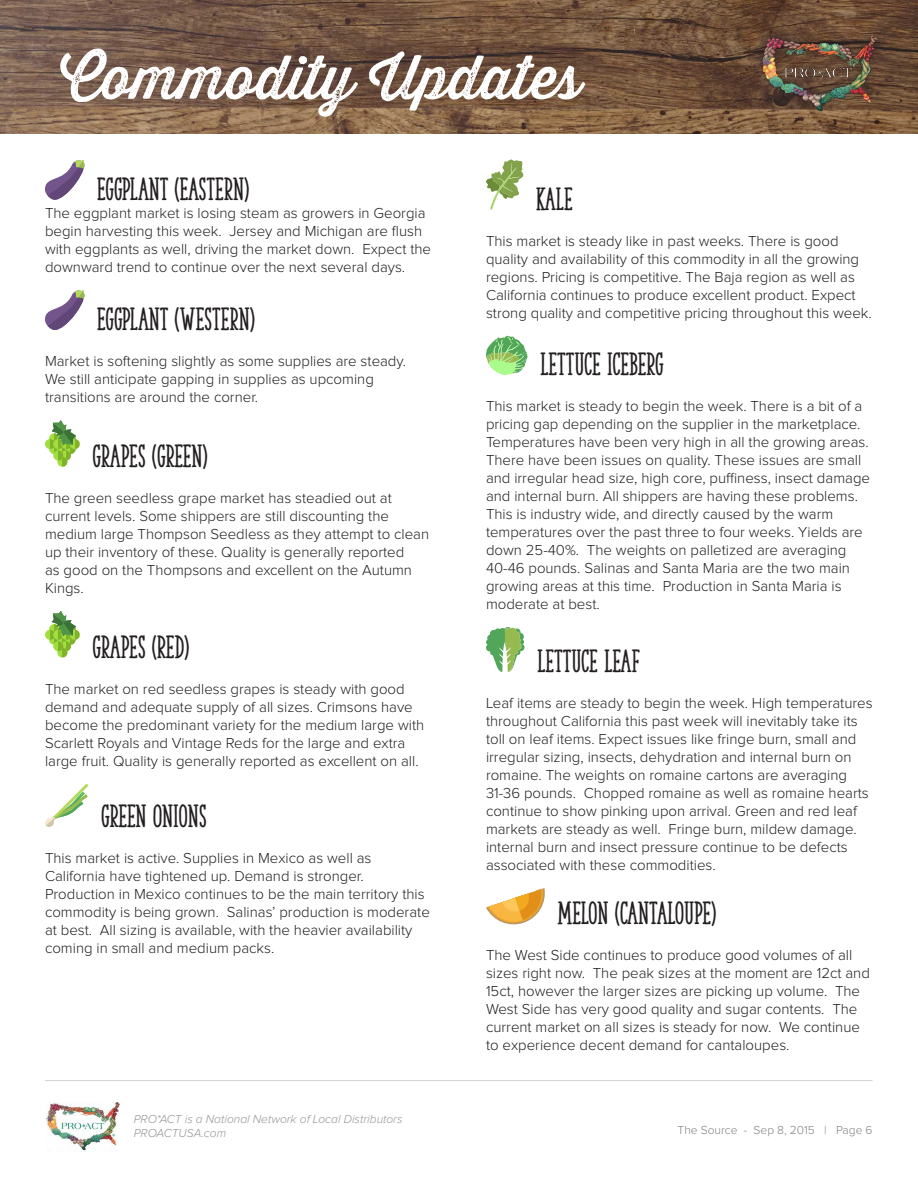
<style>
.page{position:relative;width:918px;height:1188px;background:#fff}
.page>*{position:absolute;margin:0;border:0;box-sizing:border-box;transform-origin:0 0}
.t1{font:60px "Thirsty Rough Reg One";color:#fff}
.t2{font:30px "The Serif Hand Extrablack";color:#231f20}
.t3{font:700 27px "Proxima Nova";color:#fff}
.t4{font:300 15px/18px "Proxima Nova";color:#231f20}
.t5{font:italic 300 12px/14.4px "Proxima Nova";color:#939598}
.t6{font:300 12px "Proxima Nova";color:#808285}
</style>
<div class="page">
<img style="left:46px;top:1102px;width:74px;height:49px">
<hr style="left:45px;top:1080px;width:828px;height:1px;background:#d1d2d4">
<img style="left:0;top:0;width:918px;height:134px">
<div style="left:752px;top:25px;width:133px;height:94px;background:#231f20;opacity:.6"></div>
<img style="left:761px;top:36px;width:115px;height:76px">
<svg style="left:45px;top:160px;width:40px;height:40px"></svg>
<svg style="left:45px;top:290px;width:40px;height:40px"></svg>
<svg style="left:49px;top:433px;width:10px;height:10px"></svg>
<svg style="left:49px;top:444px;width:10px;height:10px"></svg>
<svg style="left:71px;top:448px;width:5px;height:6px"></svg>
<div style="left:45px;top:439px;width:10px;height:10px;background:#a1de40;border-radius:50%"></div>
<div style="left:50px;top:439px;width:5px;height:10px;background:#80b329"></div>
<div style="left:53px;top:439px;width:10px;height:10px;background:#a1de40;border-radius:50%"></div>
<div style="left:58px;top:439px;width:5px;height:10px;background:#80b329"></div>
<svg style="left:67px;top:446px;width:4px;height:3px"></svg>
<div style="left:70px;top:439px;width:10px;height:10px;background:#a1de40;border-radius:50%"></div>
<div style="left:75px;top:439px;width:5px;height:10px;background:#80b329"></div>
<div style="left:61px;top:451px;width:10px;height:10px;background:#a1de40;border-radius:50%"></div>
<div style="left:66px;top:451px;width:5px;height:10px;background:#80b329"></div>
<svg style="left:57px;top:457px;width:10px;height:10px"></svg>
<div style="left:62px;top:457px;width:5px;height:9px;background:#80b329"></div>
<div style="left:53px;top:451px;width:10px;height:10px;background:#a1de40;border-radius:50%"></div>
<div style="left:58px;top:451px;width:5px;height:10px;background:#80b329"></div>
<svg style="left:52px;top:420px;width:24px;height:26px"></svg>
<div style="left:49px;top:624px;width:10px;height:10px;background:#a1de40;border-radius:50%"></div>
<div style="left:49px;top:635px;width:10px;height:10px;background:#a1de40;border-radius:50%"></div>
<div style="left:54px;top:635px;width:5px;height:10px;background:#80b329"></div>
<div style="left:57px;top:635px;width:10px;height:10px;background:#a1de40;border-radius:50%"></div>
<svg style="left:62px;top:635px;width:5px;height:10px"></svg>
<div style="left:71px;top:635px;width:5px;height:10px;background:#80b329"></div>
<div style="left:45px;top:630px;width:10px;height:10px;background:#a1de40;border-radius:50%"></div>
<div style="left:50px;top:630px;width:5px;height:10px;background:#80b329"></div>
<div style="left:53px;top:630px;width:10px;height:10px;background:#a1de40;border-radius:50%"></div>
<div style="left:58px;top:630px;width:5px;height:10px;background:#80b329"></div>
<svg style="left:67px;top:636px;width:4px;height:4px"></svg>
<div style="left:70px;top:630px;width:10px;height:10px;background:#a1de40;border-radius:50%"></div>
<div style="left:75px;top:630px;width:5px;height:10px;background:#80b329"></div>
<div style="left:61px;top:641px;width:10px;height:10px;background:#a1de40;border-radius:50%"></div>
<div style="left:66px;top:641px;width:5px;height:10px;background:#80b329"></div>
<div style="left:57px;top:648px;width:10px;height:10px;background:#a1de40;border-radius:50%"></div>
<div style="left:62px;top:648px;width:5px;height:9px;background:#80b329"></div>
<div style="left:53px;top:641px;width:10px;height:10px;background:#a1de40;border-radius:50%"></div>
<div style="left:58px;top:641px;width:5px;height:10px;background:#80b329"></div>
<svg style="left:52px;top:611px;width:24px;height:25px"></svg>
<svg style="left:45px;top:784px;width:44px;height:43px"></svg>
<svg style="left:486px;top:160px;width:37px;height:50px"></svg>
<svg style="left:486px;top:336px;width:41px;height:39px"></svg>
<svg style="left:486px;top:627px;width:39px;height:45px"></svg>
<svg style="left:486px;top:888px;width:59px;height:37px"></svg>
<h1 class="t1" style="left:60px;top:33px;width:523px">Commodity Updates</h1>
<h3 class="t3" style="left:223px;top:84px;width:146px">Sep 8, 2015</h3>
<h2 class="t2" style="left:97px;top:171px;width:153px">EGGPLANT (EASTERN)</h2>
<p class="t4" style="left:45px;top:204px;width:388px">The eggplant market is losing steam as growers in Georgia begin harvesting this week. Jersey and Michigan are flush with eggplants as well, driving the market down. Expect the downward trend to continue over the next several days.</p>
<h2 class="t2" style="left:97px;top:301px;width:159px">EGGPLANT (WESTERN)</h2>
<p class="t4" style="left:45px;top:353px;width:363px">Market is softening slightly as some supplies are steady.<br>We still anticipate gapping in supplies as upcoming transitions are around the corner.</p>
<h2 class="t2" style="left:93px;top:438px;width:117px">GRAPES (GREEN)</h2>
<p class="t4" style="left:45px;top:489px;width:386px">The green seedless grape market has steadied out at current levels. Some shippers are still discounting the medium large Thompson Seedless as they attempt to clean up their inventory of these. Quality is generally reported<br>as good on the Thompsons and excellent on the Autumn Kings.</p>
<h2 class="t2" style="left:93px;top:628px;width:98px">GRAPES (RED)</h2>
<p class="t4" style="left:45px;top:680px;width:381px">The market on red seedless grapes is steady with good demand and adequate supply of all sizes. Crimsons have become the predominant variety for the medium large with Scarlett Royals and Vintage Reds for the large and extra large fruit. Quality is generally reported as excellent on all.</p>
<h2 class="t2" style="left:101px;top:798px;width:107px">GREEN ONIONS</h2>
<p class="t4" style="left:45px;top:850px;width:386px">This market is active. Supplies in Mexico as well as California have tightened up. Demand is stronger.<br>Production in Mexico continues to be the main territory this commodity is being grown. Salinas’ production is moderate at best. All sizing is available, with the heavier availability coming in small and medium packs.</p>
<p class="t5" style="left:134px;top:1112px;width:270px">PRO*ACT is a National Network of Local Distributors<br>PROACTUSA.com</p>
<h2 class="t2" style="left:536px;top:181px;width:38px">KALE</h2>
<p class="t4" style="left:486px;top:232px;width:387px">This market is steady like in past weeks. There is good quality and availability of this commodity in all the growing regions. Pricing is competitive. The Baja region as well as California continues to produce excellent product. Expect strong quality and competitive pricing throughout this week.</p>
<h2 class="t2" style="left:540px;top:346px;width:125px">LETTUCE ICEBERG</h2>
<p class="t4" style="left:486px;top:398px;width:386px">This market is steady to begin the week. There is a bit of a pricing gap depending on the supplier in the marketplace.<br>Temperatures have been very high in all the growing areas.<br>There have been issues on quality. These issues are small and irregular head size, high core, puffiness, insect damage and internal burn. All shippers are having these problems.<br>This is industry wide, and directly caused by the warm temperatures over the past three to four weeks. Yields are down 25-40%. The weights on palletized are averaging 40-46 pounds. Salinas and Santa Maria are the two main growing areas at this time. Production in Santa Maria is moderate at best.</p>
<h2 class="t2" style="left:537px;top:643px;width:104px">LETTUCE LEAF</h2>
<p class="t4" style="left:486px;top:695px;width:388px">Leaf items are steady to begin the week. High temperatures throughout California this past week will inevitably take its toll on leaf items. Expect issues like fringe burn, small and irregular sizing, insects, dehydration and internal burn on romaine. The weights on romaine cartons are averaging 31-36 pounds. Chopped romaine as well as romaine hearts continue to show pinking upon arrival. Green and red leaf markets are steady as well. Fringe burn, mildew damage. internal burn and insect pressure continue to be defects associated with these commodities.</p>
<h2 class="t2" style="left:558px;top:895px;width:160px">MELON (CANTALOUPE)</h2>
<p class="t4" style="left:486px;top:947px;width:385px">The West Side continues to produce good volumes of all sizes right now. The peak sizes at the moment are 12ct and 15ct, however the larger sizes are picking up volume. The West Side has very good quality and sugar contents. The current market on all sizes is steady for now. We continue to experience decent demand for cantaloupes.</p>
<p class="t6" style="left:678px;top:1124px;width:197px">The Source - Sep 8, 2015 | Page 6</p>
</div>
